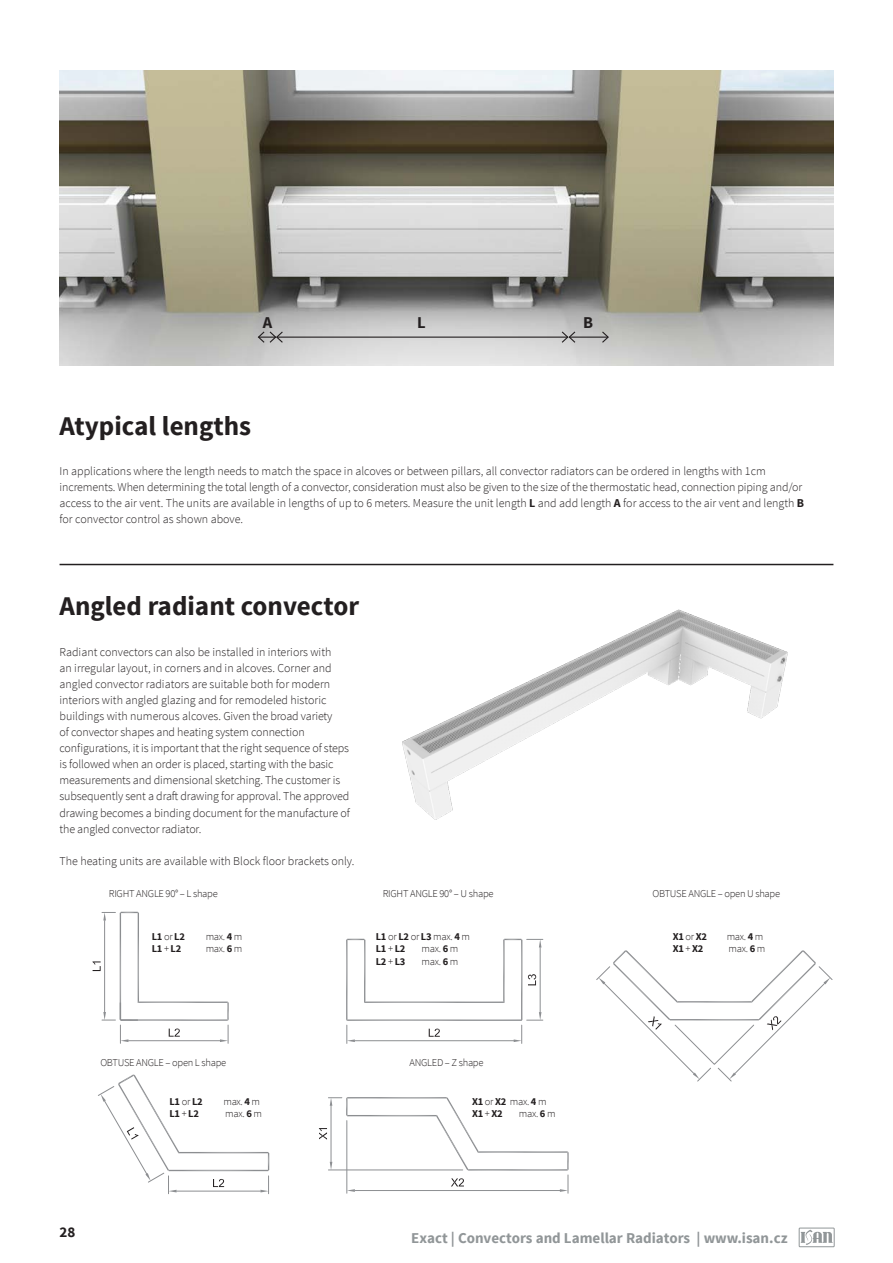
<style>
.page{position:relative;width:893px;height:1263px;background:#fff}
.page>*{position:absolute;margin:0;border:0;box-sizing:border-box;transform-origin:0 0}
.t1{font:700 27px "Source Sans Pro";color:#231f20}
.t2{font:700 16.5px "Source Sans Pro";color:#231f20}
.t3{font:700 15px "Source Sans Pro";color:#919698}
.t4{font:700 15px "Source Sans Pro";color:#231f20}
.t5{font:300 12px/16px "Source Sans Pro";letter-spacing:-.01em;color:#231f20}
.t6{font:300 10.5px "Source Sans Pro";letter-spacing:-.025em;color:#231f20}
.t7{font:700 10.5px/12.6px "Source Sans Pro";letter-spacing:-.025em;color:#231f20}
.s1{font-weight:700}
.s2{font-weight:300}
</style>
<div class="page">
<div style="left:799px;top:1227px;width:36px;height:20px;border:1px solid #919698"></div>
<svg style="left:801px;top:1229px;width:31px;height:16px"></svg>
<hr style="left:60px;top:564px;width:773px;height:1px;background:#231f20">
<img style="left:376px;top:563px;width:451px;height:257px">
<svg style="left:346px;top:939px;width:197px;height:104px"></svg>
<svg style="left:319px;top:1097px;width:250px;height:96px"></svg>
<svg style="left:596px;top:950px;width:237px;height:131px"></svg>
<svg style="left:93px;top:912px;width:136px;height:131px"></svg>
<svg style="left:98px;top:1074px;width:171px;height:120px"></svg>
<img style="left:60px;top:71px;width:773px;height:295px">
<hr style="left:569px;top:337px;width:39px;height:1px;background:#231f20">
<svg style="left:601px;top:330px;width:9px;height:14px"></svg>
<hr style="left:277px;top:337px;width:291px;height:1px;background:#231f20">
<svg style="left:257px;top:330px;width:27px;height:14px"></svg>
<svg style="left:560px;top:330px;width:17px;height:14px"></svg>
<h2 class="t2" style="left:263px;top:311px;width:11px">A</h2>
<h2 class="t2" style="left:417px;top:311px;width:10px">L</h2>
<h2 class="t2" style="left:583px;top:311px;width:11px">B</h2>
<h1 class="t1" style="left:60px;top:408px;width:193px">Atypical lengths</h1>
<p class="t5" style="left:60px;top:463px;width:746px">In applications where the length needs to match the space in alcoves or between pillars, all convector radiators can be ordered in lengths with 1cm increments. When determining the total length of a convector, consideration must also be given to the size of the thermostatic head, connection piping and/or access to the air vent. The units are available in lengths of up to 6 meters. Measure the unit length <span class="s1">L</span> and add length <span class="s1">A</span> for access to the air vent and length <span class="s1">B </span>for convector control as shown above.</p>
<h1 class="t1" style="left:60px;top:589px;width:301px">Angled radiant convector</h1>
<p class="t5" style="left:60px;top:644px;width:292px">Radiant convectors can also be installed in interiors with<br>an irregular layout, in corners and in alcoves. Corner and angled convector radiators are suitable both for modern interiors with angled glazing and for remodeled historic buildings with numerous alcoves. Given the broad variety<br>of convector shapes and heating system connection configurations, it is important that the right sequence of steps is followed when an order is placed, starting with the basic measurements and dimensional sketching. The customer is subsequently sent a draft drawing for approval. The approved drawing becomes a binding document for the manufacture of the angled convector radiator.</p>
<p class="t5" style="left:60px;top:853px;width:297px">The heating units are available with Block floor brackets only.</p>
<p class="t6" style="left:109px;top:887px;width:111px">RIGHT ANGLE 90° – L shape</p>
<p class="t7" style="left:152px;top:930px;width:35px">L1 <span class="s2">or</span> L2</p>
<p class="t6" style="left:206px;top:930px;width:38px">max. <span class="s1">4</span> m</p>
<p class="t7" style="left:152px;top:943px;width:31px">L1 <span class="s2">+</span> L2</p>
<p class="t6" style="left:206px;top:942px;width:38px">max. <span class="s1">6</span> m</p>
<p class="t6" style="left:383px;top:887px;width:112px">RIGHT ANGLE 90° – U shape</p>
<p class="t6" style="left:652px;top:887px;width:129px">OBTUSE ANGLE – open U shape</p>
<p class="t7" style="left:376px;top:930px;width:96px">L1 <span class="s2">or</span> L2 <span class="s2">or</span> L3 <span class="s2">max.</span> 4 <span class="s2">m<br></span>L1 <span class="s2">+</span> L2</p>
<p class="t6" style="left:422px;top:942px;width:38px">max. <span class="s1">6</span> m</p>
<p class="t7" style="left:376px;top:956px;width:31px">L2 <span class="s2">+</span> L3</p>
<p class="t6" style="left:422px;top:955px;width:38px">max. <span class="s1">6</span> m</p>
<p class="t7" style="left:673px;top:930px;width:36px">X1 <span class="s2">or</span> X2</p>
<p class="t6" style="left:727px;top:930px;width:38px">max. <span class="s1">4</span> m</p>
<p class="t7" style="left:673px;top:943px;width:32px">X1 <span class="s2">+</span> X2</p>
<p class="t6" style="left:728px;top:942px;width:38px">max. <span class="s1">6</span> m</p>
<p class="t6" style="left:100px;top:1056px;width:127px">OBTUSE ANGLE – open L shape</p>
<p class="t6" style="left:409px;top:1056px;width:76px">ANGLED – Z shape</p>
<p class="t4" style="left:60px;top:1222px;width:17px">28</p>
<p class="t7" style="left:169px;top:1095px;width:35px">L1 <span class="s2">or</span> L2</p>
<p class="t6" style="left:223px;top:1095px;width:38px">max. <span class="s1">4</span> m</p>
<p class="t7" style="left:169px;top:1108px;width:31px">L1 <span class="s2">+</span> L2</p>
<p class="t6" style="left:225px;top:1107px;width:38px">max. <span class="s1">6</span> m</p>
<p class="t7" style="left:472px;top:1095px;width:76px">X1 <span class="s2">or</span> X2 <span class="s2">max.</span> 4 <span class="s2">m<br></span>X1 <span class="s2">+</span> X2</p>
<p class="t6" style="left:519px;top:1107px;width:38px">max. <span class="s1">6</span> m</p>
<p class="t3" style="left:411px;top:1228px;width:378px">Exact | Convectors and Lamellar Radiators | www.isan.cz</p>
</div>
